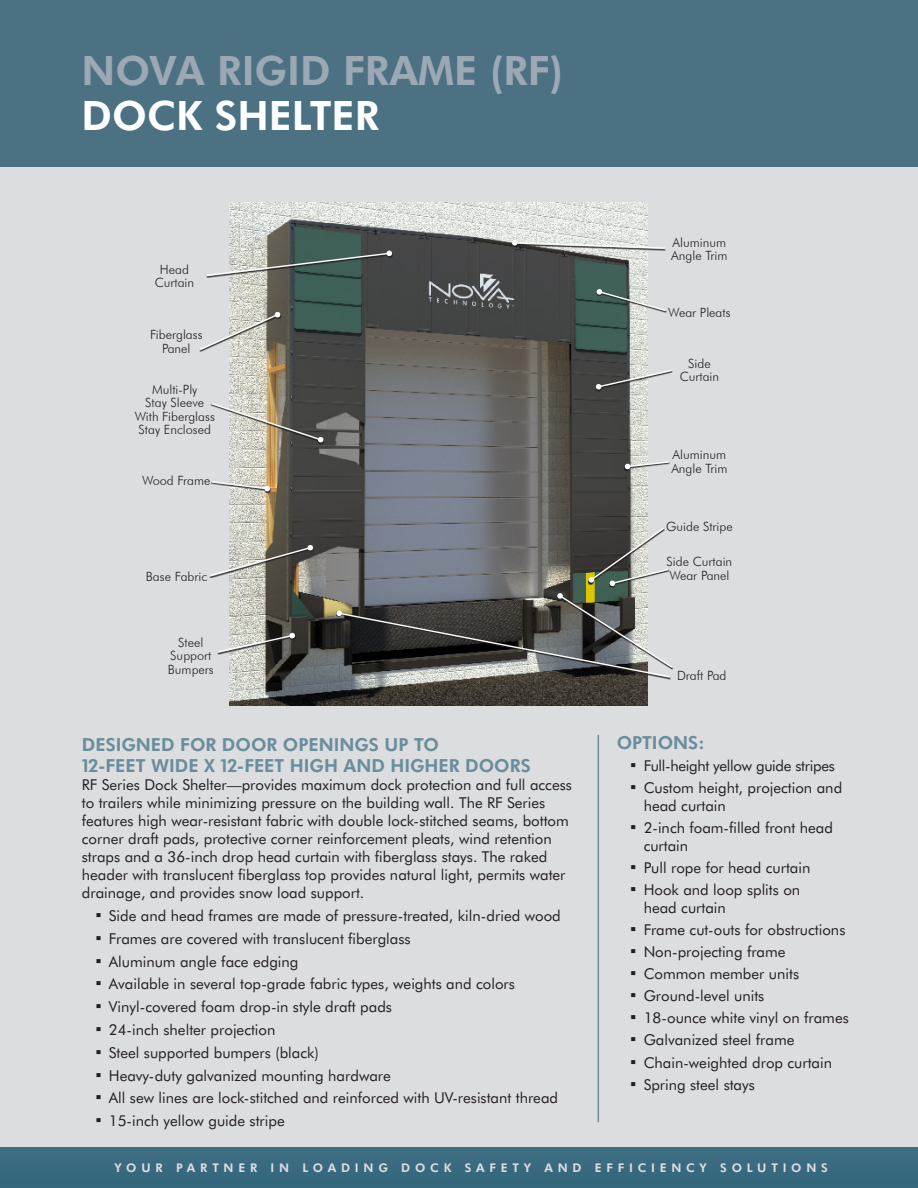
<style>
.page{position:relative;width:918px;height:1188px;background:#fff}
.page>*{position:absolute;margin:0;border:0;box-sizing:border-box;transform-origin:0 0}
.t1{font:700 40.5px "Futura BT";color:#9ca9b5}
.t2{font:700 40.5px "Futura BT";color:#fff}
.t3{font:700 18px/21.6px "Futura BT";color:#698d9c}
.t4{font:15px/18px "Futura BT";color:#231f20}
.t5{font:15px "Futura BT";letter-spacing:-.02em;color:#231f20}
.t6{font:300 12.75px/13.5px "Futura BT";color:#231f20;text-align:center}
.t7{font:700 12px "Futura BT";letter-spacing:.4em;color:#dcdddf}
.s1{font-family:"Franklin Gothic";font-size:18px}
</style>
<div class="page">
<div style="left:0;top:0;width:918px;height:1162px;background:#dcdddf"></div>
<div style="left:0;top:0;width:918px;height:167px;background:#4c7182"></div>
<div style="left:0;top:1148px;width:918px;height:40px;background:#396a7f"></div>
<hr style="left:598px;top:735px;width:1px;height:387px;background:#698d9c">
<img style="left:229px;top:203px;width:418px;height:503px">
<svg style="left:596px;top:312px;width:71px;height:1px"></svg>
<svg style="left:596px;top:289px;width:71px;height:23px"></svg>
<svg style="left:595px;top:370px;width:53px;height:22px"></svg>
<svg style="left:596px;top:369px;width:77px;height:21px"></svg>
<svg style="left:624px;top:462px;width:24px;height:10px"></svg>
<svg style="left:625px;top:460px;width:45px;height:9px"></svg>
<svg style="left:199px;top:351px;width:82px;height:1px"></svg>
<svg style="left:199px;top:312px;width:82px;height:39px"></svg>
<svg style="left:210px;top:546px;width:104px;height:32px"></svg>
<svg style="left:209px;top:545px;width:104px;height:32px"></svg>
<svg style="left:229px;top:482px;width:42px;height:12px"></svg>
<svg style="left:211px;top:480px;width:59px;height:11px"></svg>
<svg style="left:229px;top:443px;width:95px;height:2px"></svg>
<svg style="left:210px;top:402px;width:114px;height:41px"></svg>
<svg style="left:218px;top:633px;width:78px;height:22px"></svg>
<svg style="left:218px;top:633px;width:77px;height:20px"></svg>
<svg style="left:206px;top:277px;width:187px;height:1px"></svg>
<svg style="left:206px;top:250px;width:187px;height:27px"></svg>
<svg style="left:511px;top:240px;width:155px;height:11px"></svg>
<svg style="left:512px;top:240px;width:154px;height:10px"></svg>
<svg style="left:609px;top:586px;width:39px;height:2px"></svg>
<svg style="left:589px;top:526px;width:80px;height:60px"></svg>
<svg style="left:336px;top:678px;width:335px;height:2px"></svg>
<svg style="left:336px;top:593px;width:337px;height:85px"></svg>
<p class="t1" style="left:82px;top:42px;width:483px">NOVA RIGID FRAME (RF)</p>
<p class="t2" style="left:82px;top:87px;width:299px">DOCK SHELTER</p>
<p class="t6" style="left:155px;top:262px;width:41px">Head<br>Curtain</p>
<p class="t6" style="left:150px;top:328px;width:54px">Fiberglass<br>Panel</p>
<p class="t6" style="left:145px;top:383px;width:60px">Multi-Ply<br>Stay Sleeve</p>
<p class="t6" style="left:135px;top:410px;width:82px">With Fiberglass</p>
<p class="t6" style="left:139px;top:423px;width:74px">Stay Enclosed</p>
<p class="t6" style="left:142px;top:473px;width:70px">Wood Frame</p>
<p class="t6" style="left:146px;top:570px;width:63px">Base Fabric</p>
<p class="t6" style="left:168px;top:635px;width:47px">Steel<br>Support<br>Bumpers</p>
<p class="t6" style="left:671px;top:235px;width:58px;text-align:left">Aluminum<br>Angle Trim</p>
<p class="t6" style="left:668px;top:306px;width:64px">Wear Pleats</p>
<p class="t6" style="left:680px;top:356px;width:41px">Side<br>Curtain</p>
<p class="t6" style="left:671px;top:448px;width:58px;text-align:left">Aluminum<br>Angle Trim</p>
<p class="t6" style="left:666px;top:520px;width:68px">Guide Stripe</p>
<p class="t6" style="left:667px;top:555px;width:67px;text-align:left">Side Curtain<br>Wear Panel</p>
<p class="t6" style="left:677px;top:669px;width:51px">Draft Pad</p>
<p class="t3" style="left:617px;top:731px;width:89px">OPTIONS:</p>
<p class="t5" style="left:630px;top:755px;width:206px"><span class="s1">▪</span> Full-height yellow guide stripes</p>
<p class="t4" style="left:644px;top:778px;width:200px;text-indent:-14px"><span class="s1">▪</span> Custom height, projection and head curtain</p>
<p class="t4" style="left:644px;top:818px;width:191px;text-indent:-14px"><span class="s1">▪</span> 2-inch foam-filled front head curtain</p>
<p class="t4" style="left:630px;top:858px;width:182px"><span class="s1">▪</span> Pull rope for head curtain</p>
<p class="t4" style="left:644px;top:880px;width:158px;text-indent:-14px"><span class="s1">▪</span> Hook and loop splits on head curtain</p>
<p class="t4" style="left:630px;top:920px;width:217px"><span class="s1">▪</span> Frame cut-outs for obstructions</p>
<p class="t4" style="left:630px;top:942px;width:157px"><span class="s1">▪</span> Non-projecting frame</p>
<p class="t4" style="left:630px;top:964px;width:170px"><span class="s1">▪</span> Common member units</p>
<p class="t4" style="left:630px;top:987px;width:136px"><span class="s1">▪</span> Ground-level units</p>
<p class="t4" style="left:630px;top:1009px;width:220px"><span class="s1">▪</span> 18-ounce white vinyl on frames</p>
<p class="t4" style="left:630px;top:1031px;width:166px"><span class="s1">▪</span> Galvanized steel frame</p>
<p class="t4" style="left:630px;top:1053px;width:203px"><span class="s1">▪</span> Chain-weighted drop curtain</p>
<p class="t4" style="left:630px;top:1075px;width:126px"><span class="s1">▪</span> Spring steel stays</p>
<p class="t3" style="left:82px;top:732px;width:450px">DESIGNED FOR DOOR OPENINGS UP TO<br>12-FEET WIDE X 12-FEET HIGH AND HIGHER DOORS</p>
<p class="t4" style="left:82px;top:775px;width:492px">RF Series Dock Shelter—provides maximum dock protection and full access to trailers while minimizing pressure on the building wall. The RF Series features high wear-resistant fabric with double lock-stitched seams, bottom corner draft pads, protective corner reinforcement pleats, wind retention straps and a 36-inch drop head curtain with fiberglass stays. The raked header with translucent fiberglass top provides natural light, permits water drainage, and provides snow load support.</p>
<p class="t4" style="left:95px;top:906px;width:467px"><span class="s1">▪</span> Side and head frames are made of pressure-treated, kiln-dried wood</p>
<p class="t4" style="left:95px;top:929px;width:317px"><span class="s1">▪</span> Frames are covered with translucent fiberglass</p>
<p class="t4" style="left:95px;top:952px;width:205px"><span class="s1">▪</span> Aluminum angle face edging</p>
<p class="t4" style="left:95px;top:975px;width:421px"><span class="s1">▪</span> Available in several top-grade fabric types, weights and colors</p>
<p class="t4" style="left:95px;top:997px;width:298px"><span class="s1">▪</span> Vinyl-covered foam drop-in style draft pads</p>
<p class="t4" style="left:95px;top:1020px;width:182px"><span class="s1">▪</span> 24-inch shelter projection</p>
<p class="t4" style="left:95px;top:1043px;width:225px"><span class="s1">▪</span> Steel supported bumpers (black)</p>
<p class="t4" style="left:95px;top:1066px;width:297px"><span class="s1">▪</span> Heavy-duty galvanized mounting hardware</p>
<p class="t4" style="left:95px;top:1089px;width:464px"><span class="s1">▪</span> All sew lines are lock-stitched and reinforced with UV-resistant thread</p>
<p class="t4" style="left:95px;top:1111px;width:191px"><span class="s1">▪</span> 15-inch yellow guide stripe</p>
<p class="t7" style="left:115px;top:1159px;width:715px">YOUR PARTNER IN LOADING DOCK SAFETY AND EFFICIENCY SOLUTIONS</p>
</div>
